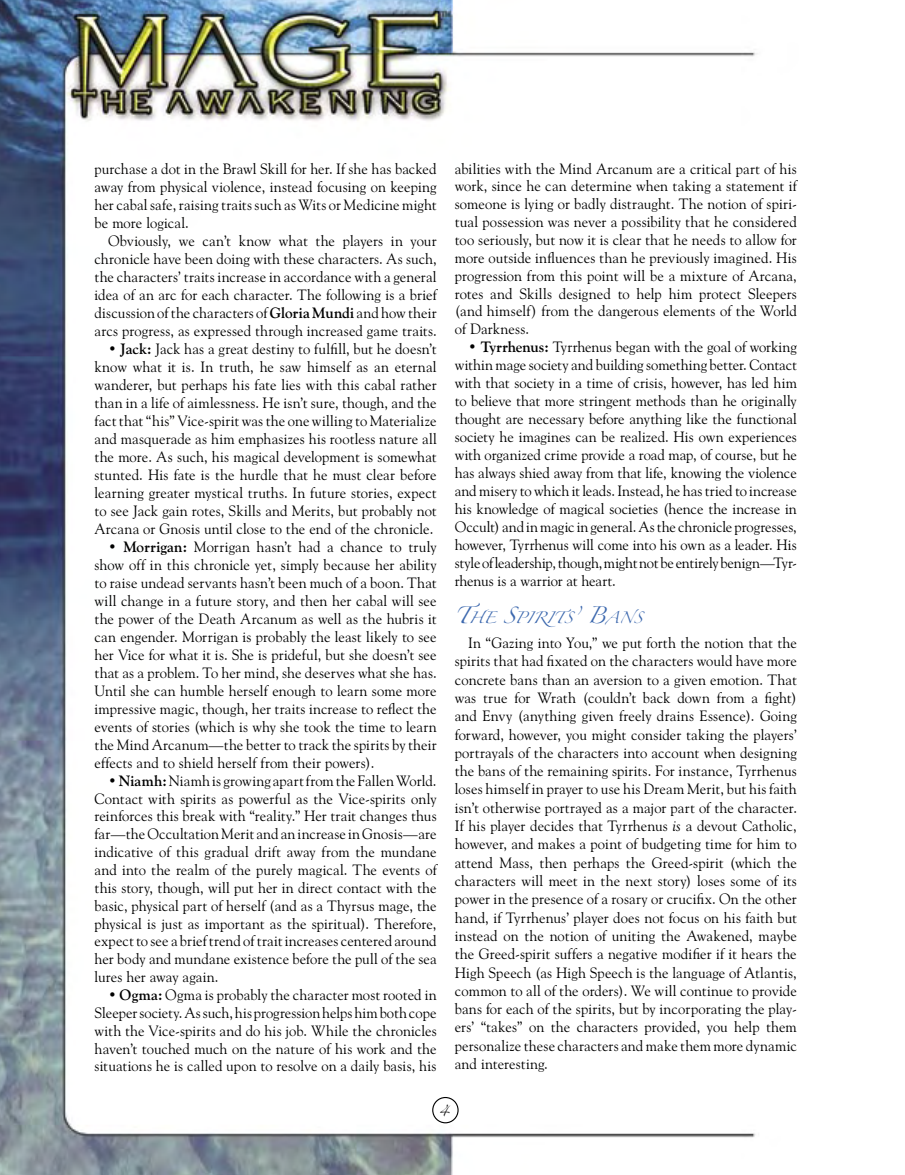
<style>
.page{position:relative;width:905px;height:1175px;background:#fff}
.page>*{position:absolute;margin:0;border:0;box-sizing:border-box;transform-origin:0 0}
.t1{font:15px/18px "Goudy Old Style BT";letter-spacing:.005em;color:#000;text-align:justify}
.t2{font:10.5px "Zapfino";letter-spacing:.015em;color:#3c68ae}
.t3{font:10.5px "Zapfino";color:#000;scale:.9 1}
.s1{font-weight:700}
.s2{font-size:15px}
.s3{font-style:italic}
</style>
<div class="page">
<img style="left:0;top:0;width:757px;height:1174px">
<div style="left:432px;top:1096px;width:26px;height:27px;border:1px solid #000;border-radius:50%"></div>
<p class="t1" style="left:94px;top:159px;width:344px">purchase a dot in the Brawl Skill for her. If she has backed away from physical violence, instead focusing on keeping her cabal safe, raising traits such as Wits or Medicine might be more logical.</p>
<p class="t1" style="left:94px;top:231px;width:344px;text-indent:14px">Obviously, we can’t know what the players in your chronicle have been doing with these characters. As such, the characters’ traits increase in accordance with a general idea of an arc for each character. The following is a brief discussion of the characters of <span class="s1">Gloria Mundi</span> and how their arcs progress, as expressed through increased game traits.</p>
<p class="t1" style="left:94px;top:339px;width:344px;text-indent:14px">• <span class="s1">Jack:</span> Jack has a great destiny to fulfill, but he doesn’t know what it is. In truth, he saw himself as an eternal wanderer, but perhaps his fate lies with this cabal rather than in a life of aimlessness. He isn’t sure, though, and the fact that “his” Vice-spirit was the one willing to Materialize and masquerade as him emphasizes his rootless nature all the more. As such, his magical development is somewhat stunted. His fate is the hurdle that he must clear before learning greater mystical truths. In future stories, expect to see Jack gain rotes, Skills and Merits, but probably not Arcana or Gnosis until close to the end of the chronicle.</p>
<p class="t1" style="left:94px;top:537px;width:344px;text-indent:14px">• <span class="s1">Morrigan:</span> Morrigan hasn’t had a chance to truly show off in this chronicle yet, simply because her ability to raise undead servants hasn’t been much of a boon. That will change in a future story, and then her cabal will see the power of the Death Arcanum as well as the hubris it can engender. Morrigan is probably the least likely to see her Vice for what it is. She is prideful, but she doesn’t see that as a problem. To her mind, she deserves what she has.<br>Until she can humble herself enough to learn some more impressive magic, though, her traits increase to reflect the events of stories (which is why she took the time to learn the Mind Arcanum—the better to track the spirits by their effects and to shield herself from their powers).</p>
<p class="t1" style="left:94px;top:771px;width:344px;text-indent:14px">•<span class="s1">Niamh:</span> Niamh is growing apart from the Fallen World.<br>Contact with spirits as powerful as the Vice-spirits only reinforces this break with “reality.” Her trait changes thus far—the Occultation Merit and an increase in Gnosis—are indicative of this gradual drift away from the mundane and into the realm of the purely magical. The events of this story, though, will put her in direct contact with the basic, physical part of herself (and as a Thyrsus mage, the physical is just as important as the spiritual). Therefore, expect to see a brief trend of trait increases centered around her body and mundane existence before the pull of the sea lures her away again.</p>
<p class="t1" style="left:94px;top:985px;width:344px;text-indent:14px">• <span class="s1">Ogma:</span> Ogma is probably the character most rooted in Sleeper society. As such, his progression helps him both cope with the Vice-spirits and do his job. While the chronicles haven’t touched much on the nature of his work and the situations he is called upon to resolve on a daily basis, his</p>
<p class="t1" style="left:454px;top:159px;width:344px">abilities with the Mind Arcanum are a critical part of his work, since he can determine when taking a statement if someone is lying or badly distraught. The notion of spiri&shy;tual possession was never a possibility that he considered too seriously, but now it is clear that he needs to allow for more outside influences than he previously imagined. His progression from this point will be a mixture of Arcana, rotes and Skills designed to help him protect Sleepers (and himself) from the dangerous elements of the World of Darkness.</p>
<p class="t1" style="left:454px;top:338px;width:344px;text-indent:14px">• <span class="s1">Tyrrhenus:</span> Tyrrhenus began with the goal of working within mage society and building something better. Contact with that society in a time of crisis, however, has led him to believe that more stringent methods than he originally thought are necessary before anything like the functional society he imagines can be realized. His own experiences with organized crime provide a road map, of course, but he has always shied away from that life, knowing the violence and misery to which it leads. Instead, he has tried to increase his knowledge of magical societies (hence the increase in Occult) and in magic in general. As the chronicle progresses, however, Tyrrhenus will come into his own as a leader. His style of leadership, though, might not be entirely benign—Tyr&shy;rhenus is a warrior at heart.</p>
<p class="t2" style="left:454px;top:613px;width:189px"><span class="s2">T</span>HE <span class="s2">S</span>PIRITS<span class="s2">’ B</span>ANS</p>
<p class="t1" style="left:454px;top:633px;width:344px;text-indent:14px">In “Gazing into You,” we put forth the notion that the spirits that had fixated on the characters would have more concrete bans than an aversion to a given emotion. That was true for Wrath (couldn’t back down from a fight) and Envy (anything given freely drains Essence). Going forward, however, you might consider taking the players’ portrayals of the characters into account when designing the bans of the remaining spirits. For instance, Tyrrhenus loses himself in prayer to use his Dream Merit, but his faith isn’t otherwise portrayed as a major part of the character.<br>If his player decides that Tyrrhenus <span class="s3">is</span> a devout Catholic, however, and makes a point of budgeting time for him to attend Mass, then perhaps the Greed-spirit (which the characters will meet in the next story) loses some of its power in the presence of a rosary or crucifix. On the other hand, if Tyrrhenus’ player does not focus on his faith but instead on the notion of uniting the Awakened, maybe the Greed-spirit suffers a negative modifier if it hears the High Speech (as High Speech is the language of Atlantis, common to all of the orders). We will continue to provide bans for each of the spirits, but by incorporating the play&shy;ers’ “takes” on the characters provided, you help them personalize these characters and make them more dynamic and interesting.</p>
<p class="t3" style="left:439px;top:1106px;width:13px">4</p>
</div>
